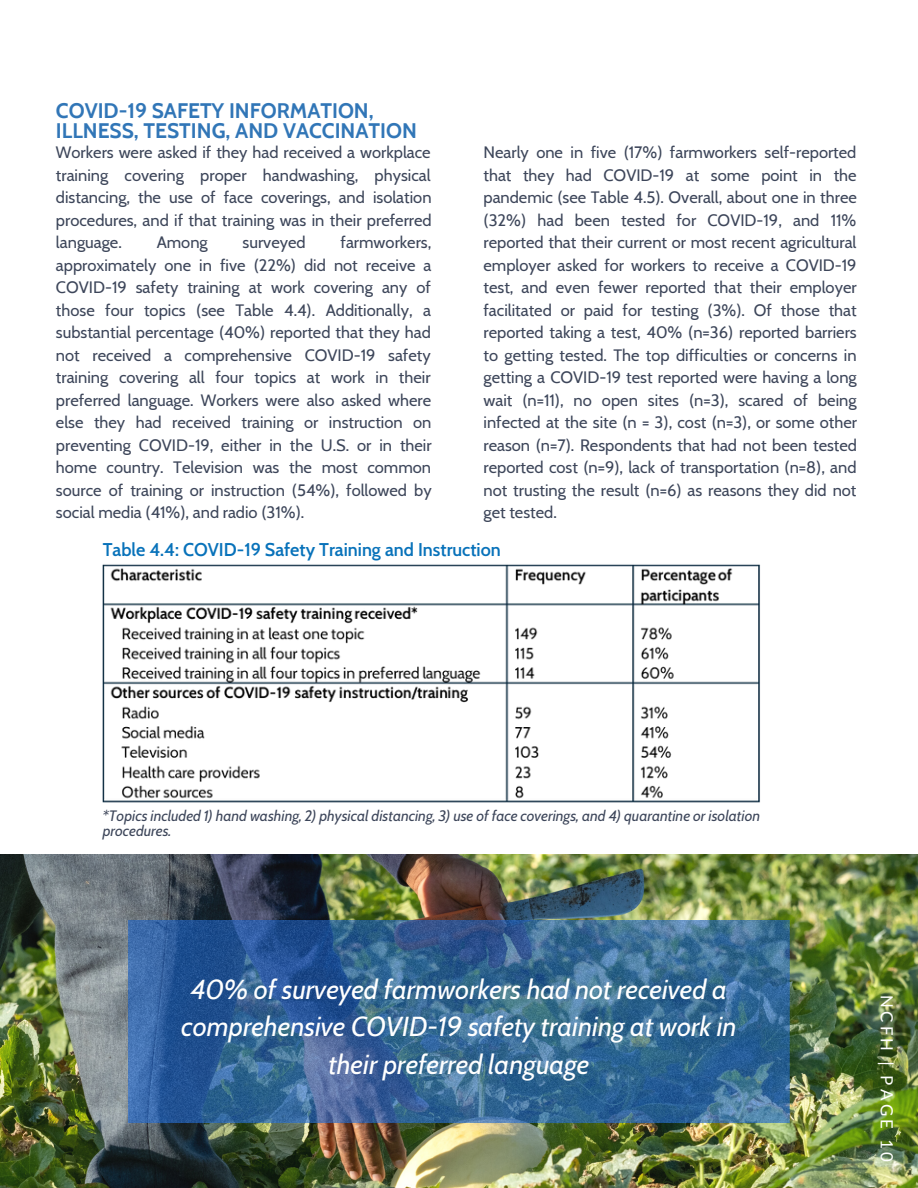
<style>
.page{position:relative;width:918px;height:1188px;background:#fff}
.page>*{position:absolute;margin:0;border:0;box-sizing:border-box;transform-origin:0 0}
.t1{font:italic 27.45px/37.5px "Cabin";color:#fff;text-align:center}
.t2{font:700 21px/20.2px "Cabin";color:#3176b7}
.t3{font:600 18px "Cabin";color:#0872ba}
.t4{font:16.8px "Lato";letter-spacing:.19em;color:#fff}
.t5{font:16.5px/22.5px "Cabin";color:#3d465a;text-align:justify}
.t6{font:italic 15px/14.7px "Cabin";color:#3d465a}
</style>
<div class="page">
<img style="left:0;top:855px;width:918px;height:333px">
<img style="left:103px;top:564px;width:657px;height:239px">
<img style="left:128px;top:921px;width:662px;height:201px">
<p class="t2" style="left:56px;top:100px;width:362px">COVID-19 SAFETY INFORMATION,<br>ILLNESS, TESTING, AND VACCINATION</p>
<p class="t5" style="left:56px;top:141px;width:377px">Workers were asked if they had received a workplace training covering proper handwashing, physical distancing, the use of face coverings, and isolation procedures, and if that training was in their preferred language.</p>
<p class="t5" style="left:56px;top:231px;width:377px;text-indent:285px">farmworkers, approximately one in five (22%) did not receive a COVID-19 safety training at work covering any of those four topics (see Table 4.4). Additionally, a substantial percentage (40%) reported that they had not received a comprehensive COVID-19 safety training covering all four topics at work in their preferred language. Workers were also asked where else they had received training or instruction on preventing COVID-19, either in the U.S. or in their home country. Television was the most common source of training or instruction (54%), followed by social media (41%), and radio (31%).</p>
<p class="t5" style="left:157px;top:231px;width:53px">Among</p>
<p class="t5" style="left:243px;top:231px;width:65px">surveyed</p>
<p class="t5" style="left:484px;top:141px;width:375px">Nearly one in five (17%) farmworkers self-reported that they had COVID-19 at some point in the pandemic (see Table 4.5). Overall, about one in three (32%) had been tested for COVID-19, and 11% reported that their current or most recent agricultural employer asked for workers to receive a COVID-19 test, and even fewer reported that their employer facilitated or paid for testing (3%). Of those that reported taking a test, 40% (n=36) reported barriers to getting tested. The top difficulties or concerns in getting a COVID-19 test reported were having a long wait (n=11), no open sites (n=3), scared of being infected at the site (n = 3), cost (n=3), or some other reason (n=7). Respondents that had not been tested reported cost (n=9), lack of transportation (n=8), and not trusting the result (n=6) as reasons they did not get tested.</p>
<p class="t3" style="left:103px;top:539px;width:400px">Table 4.4: COVID-19 Safety Training and Instruction</p>
<p class="t6" style="left:103px;top:809px;width:659px">*Topics included 1) hand washing, 2) physical distancing, 3) use of face coverings, and 4) quarantine or isolation procedures.</p>
<p class="t1" style="left:181px;top:970px;width:557px">40% of surveyed farmworkers had not received a comprehensive COVID-19 safety training at work in their preferred language</p>
<p class="t4" style="left:897px;top:995px;width:168px;rotate:90deg">NCFH | PAGE 10</p>
</div>
